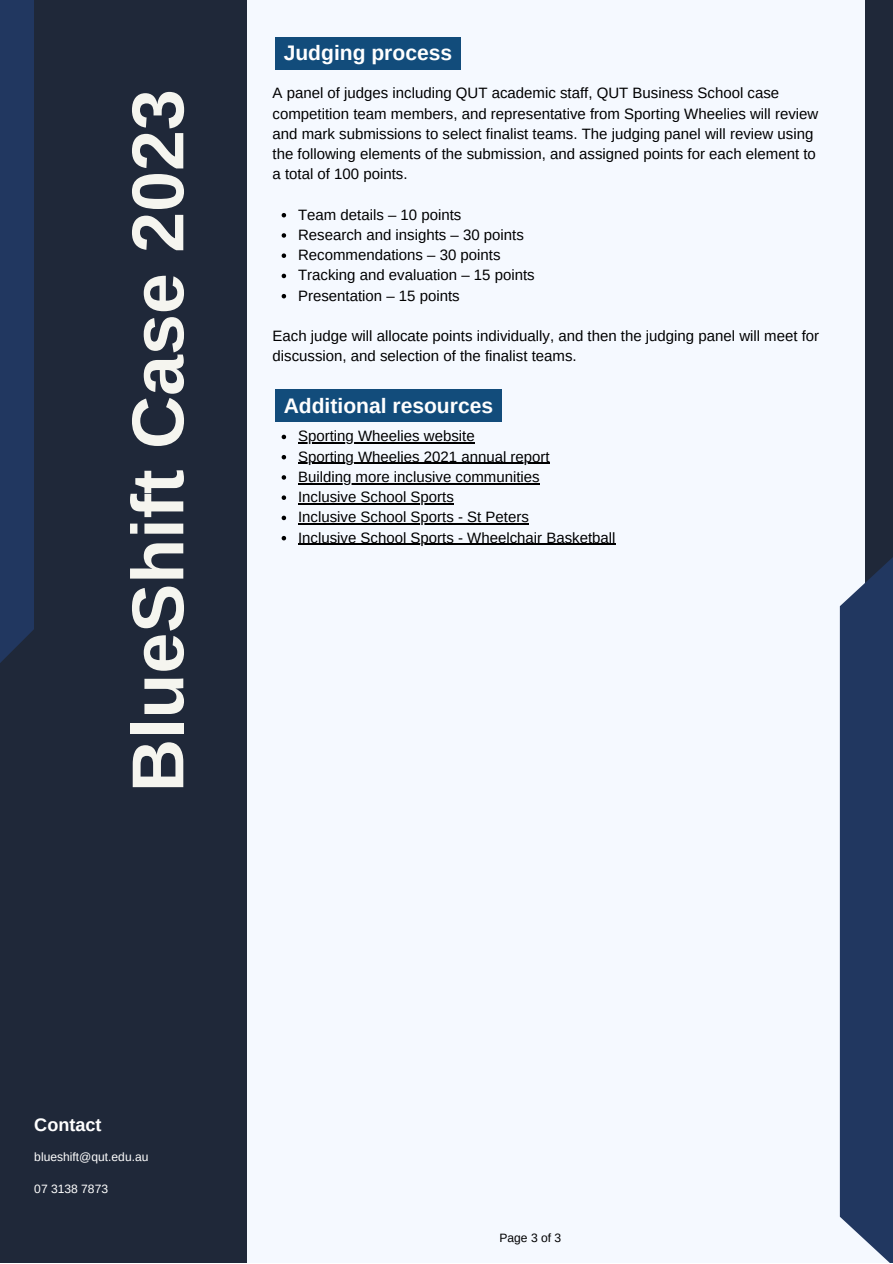
<style>
.page{position:relative;width:893px;height:1264px;background:#fff}
.page>*{position:absolute;margin:0;border:0;box-sizing:border-box;transform-origin:0 0}
.t1{font:700 73.5px "Arimo";color:#f5f5ef}
.t2{font:700 21px "Arimo";color:#fff}
.t3{font:700 18px "Arimo";color:#fff}
.t4{font:15px/20.2px "Arimo";color:#000}
.t5{font:12px "Arimo";color:#fff}
.t6{font:12px "Arimo";color:#000}
</style>
<div class="page">
<div style="left:0;top:0;width:892px;height:1262px;background:#f5f9ff"></div>
<div style="left:0;top:0;width:247px;height:1262px;background:#1f2839"></div>
<div style="left:0;top:0;width:34px;height:696px;background:#213760"></div>
<div style="left:864px;top:0;width:28px;height:1004px;background:#1f2839"></div>
<svg style="left:839px;top:539px;width:53px;height:723px;background:#32466c"></svg>
<div style="left:275px;top:389px;width:226px;height:32px;background:#124c7b"></div>
<svg style="left:281px;top:435px;width:5px;height:4px"></svg>
<hr style="left:298px;top:442px;width:176px;height:1px;background:#000">
<svg style="left:281px;top:455px;width:5px;height:4px"></svg>
<hr style="left:298px;top:463px;width:251px;height:1px;background:#000">
<svg style="left:281px;top:475px;width:5px;height:4px"></svg>
<hr style="left:298px;top:483px;width:241px;height:1px;background:#000">
<svg style="left:281px;top:495px;width:5px;height:5px"></svg>
<hr style="left:298px;top:503px;width:156px;height:1px;background:#000">
<svg style="left:281px;top:515px;width:5px;height:5px"></svg>
<hr style="left:298px;top:523px;width:231px;height:1px;background:#000">
<svg style="left:281px;top:536px;width:5px;height:4px"></svg>
<hr style="left:298px;top:544px;width:317px;height:1px;background:#000">
<div style="left:275px;top:37px;width:185px;height:32px;background:#124c7b"></div>
<svg style="left:281px;top:213px;width:5px;height:4px"></svg>
<svg style="left:281px;top:233px;width:5px;height:5px"></svg>
<svg style="left:281px;top:253px;width:5px;height:5px"></svg>
<svg style="left:281px;top:274px;width:5px;height:4px"></svg>
<svg style="left:281px;top:294px;width:5px;height:4px"></svg>
<h1 class="t1" style="left:117px;top:792px;width:704px;rotate:-90deg">BlueShift Case 2023</h1>
<h2 class="t2" style="left:284px;top:41px;width:170px">Judging process</h2>
<p class="t4" style="left:272px;top:83px;width:547px">A panel of judges including QUT academic staff, QUT Business School case competition team members, and representative from Sporting Wheelies will review and mark submissions to select finalist teams. The judging panel will review using the following elements of the submission, and assigned points for each element to a total of 100 points.</p>
<p class="t4" style="left:298px;top:204px;width:238px">Team details – 10 points<br>Research and insights – 30 points<br>Recommendations – 30 points<br>Tracking and evaluation – 15 points<br>Presentation – 15 points</p>
<p class="t4" style="left:272px;top:326px;width:548px">Each judge will allocate points individually, and then the judging panel will meet for discussion, and selection of the finalist teams.</p>
<h2 class="t2" style="left:284px;top:394px;width:211px">Additional resources</h2>
<p class="t4" style="left:298px;top:426px;width:319px">Sporting Wheelies website<br>Sporting Wheelies 2021 annual report<br>Building more inclusive communities<br>Inclusive School Sports<br>Inclusive School Sports - St Peters<br>Inclusive School Sports - Wheelchair Basketball</p>
<p class="t3" style="left:34px;top:1114px;width:69px">Contact</p>
<p class="t5" style="left:34px;top:1150px;width:116px">blueshift@qut.edu.au</p>
<p class="t5" style="left:34px;top:1182px;width:75px">07 3138 7873</p>
<p class="t6" style="left:499px;top:1231px;width:63px">Page 3 of 3</p>
</div>
